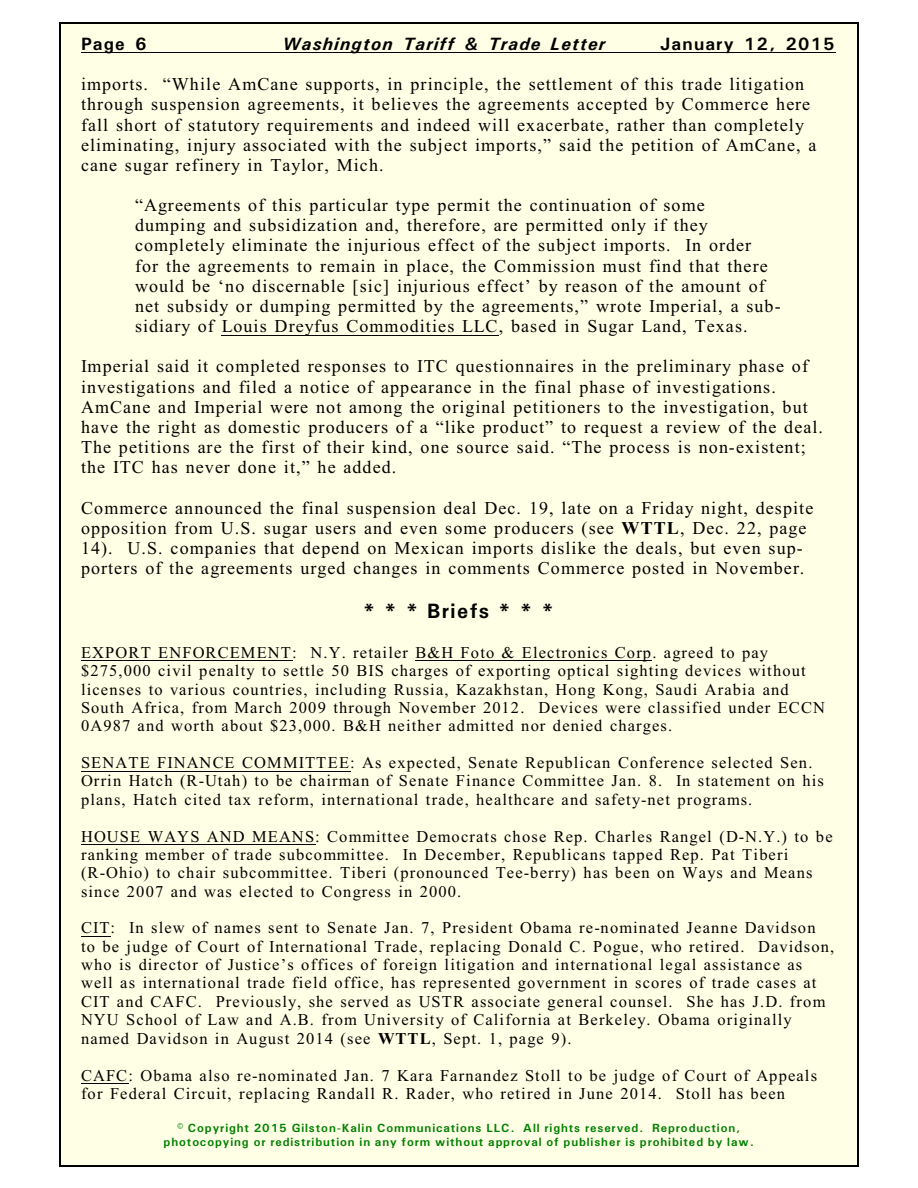
<style>
.page{position:relative;width:918px;height:1188px;background:#fff}
.page>*{position:absolute;margin:0;border:0;box-sizing:border-box;transform-origin:0 0}
.t1{font:700 21px "Univers";letter-spacing:.07em;color:#000}
.t2{font:18px/20.1px "Times New Roman";letter-spacing:.06em;color:#000}
.t3{font:italic 700 18px "Univers";letter-spacing:.07em;color:#000}
.t4{font:700 18px "Univers";letter-spacing:.075em;color:#000}
.t5{font:16.5px/18.3px "Times New Roman";letter-spacing:.07em;color:#000}
.t6{font:700 12px/13.6px "Univers";letter-spacing:.075em;color:#008000;text-align:center}
.s1{font-weight:700}
</style>
<div class="page">
<div style="left:59px;top:23px;width:800px;height:1143px;background:#ffffe6"></div>
<hr style="left:59px;top:23px;width:1px;height:1143px;background:#000">
<hr style="left:857px;top:23px;width:2px;height:1143px;background:#000">
<hr style="left:59px;top:23px;width:799px;height:1px;background:#000">
<hr style="left:59px;top:1165px;width:799px;height:1px;background:#000">
<hr style="left:81px;top:52px;width:755px;height:1px;background:#000">
<hr style="left:222px;top:335px;width:277px;height:1px;background:#000">
<hr style="left:81px;top:660px;width:211px;height:1px;background:#000">
<hr style="left:415px;top:660px;width:237px;height:1px;background:#000">
<hr style="left:81px;top:771px;width:269px;height:1px;background:#000">
<hr style="left:81px;top:844px;width:234px;height:1px;background:#000">
<hr style="left:81px;top:936px;width:30px;height:1px;background:#000">
<hr style="left:81px;top:1083px;width:47px;height:1px;background:#000">
<p class="t4" style="left:81px;top:38px;width:67px">Page 6</p>
<p class="t3" style="left:283px;top:38px;width:324px">Washington Tariff &amp; Trade Letter</p>
<p class="t4" style="left:660px;top:38px;width:176px">January 12, 2015</p>
<p class="t2" style="left:81px;top:76px;width:737px">imports. “While AmCane supports, in principle, the settlement of this trade litigation through suspension agreements, it believes the agreements accepted by Commerce here fall short of statutory requirements and indeed will exacerbate, rather than completely eliminating, injury associated with the subject imports,” said the petition of AmCane, a cane sugar refinery in Taylor, Mich.</p>
<p class="t2" style="left:135px;top:197px;width:647px">“Agreements of this particular type permit the continuation of some<br>dumping and subsidization and, therefore, are permitted only if they completely eliminate the injurious effect of the subject imports. In order<br>for the agreements to remain in place, the Commission must find that there would be ‘no discernable [sic] injurious effect’ by reason of the amount of net subsidy or dumping permitted by the agreements,” wrote Imperial, a sub&shy;sidiary of Louis Dreyfus Commodities LLC, based in Sugar Land, Texas.</p>
<p class="t2" style="left:81px;top:358px;width:744px">Imperial said it completed responses to ITC questionnaires in the preliminary phase of investigations and filed a notice of appearance in the final phase of investigations.<br>AmCane and Imperial were not among the original petitioners to the investigation, but have the right as domestic producers of a “like product” to request a review of the deal.<br>The petitions are the first of their kind, one source said. “The process is non-existent; the ITC has never done it,” he added.</p>
<p class="t2" style="left:81px;top:499px;width:734px">Commerce announced the final suspension deal Dec. 19, late on a Friday night, despite opposition from U.S. sugar users and even some producers (see <span class="s1">WTTL</span>, Dec. 22, page 14). U.S. companies that depend on Mexican imports dislike the deals, but even sup&shy;porters of the agreements urged changes in comments Commerce posted in November.</p>
<p class="t1" style="left:362px;top:604px;width:193px">* * * Briefs * * *</p>
<p class="t5" style="left:81px;top:645px;width:746px">EXPORT ENFORCEMENT: N.Y. retailer B&amp;H Foto &amp; Electronics Corp. agreed to pay $275,000 civil penalty to settle 50 BIS charges of exporting optical sighting devices without licenses to various countries, including Russia, Kazakhstan, Hong Kong, Saudi Arabia and South Africa, from March 2009 through November 2012. Devices were classified under ECCN 0A987 and worth about $23,000. B&amp;H neither admitted nor denied charges.</p>
<p class="t5" style="left:81px;top:755px;width:744px">SENATE FINANCE COMMITTEE: As expected, Senate Republican Conference selected Sen.<br>Orrin Hatch (R-Utah) to be chairman of Senate Finance Committee Jan. 8. In statement on his plans, Hatch cited tax reform, international trade, healthcare and safety-net programs.</p>
<p class="t5" style="left:81px;top:828px;width:753px">HOUSE WAYS AND MEANS: Committee Democrats chose Rep. Charles Rangel (D-N.Y.) to be ranking member of trade subcommittee. In December, Republicans tapped Rep. Pat Tiberi (R-Ohio) to chair subcommittee. Tiberi (pronounced Tee-berry) has been on Ways and Means since 2007 and was elected to Congress in 2000.</p>
<p class="t5" style="left:81px;top:920px;width:755px">CIT: In slew of names sent to Senate Jan. 7, President Obama re-nominated Jeanne Davidson<br>to be judge of Court of International Trade, replacing Donald C. Pogue, who retired. Davidson, who is director of Justice’s offices of foreign litigation and international legal assistance as well as international trade field office, has represented government in scores of trade cases at CIT and CAFC. Previously, she served as USTR associate general counsel. She has J.D. from NYU School of Law and A.B. from University of California at Berkeley. Obama originally named Davidson in August 2014 (see <span class="s1">WTTL</span>, Sept. 1, page 9).</p>
<p class="t5" style="left:81px;top:1067px;width:738px">CAFC: Obama also re-nominated Jan. 7 Kara Farnandez Stoll to be judge of Court of Appeals for Federal Circuit, replacing Randall R. Rader, who retired in June 2014. Stoll has been</p>
<p class="t6" style="left:164px;top:1122px;width:592px">© Copyright 2015 Gilston-Kalin Communications LLC. All rights reserved. Reproduction, photocopying or redistribution in any form without approval of publisher is prohibited by law.</p>
</div>
